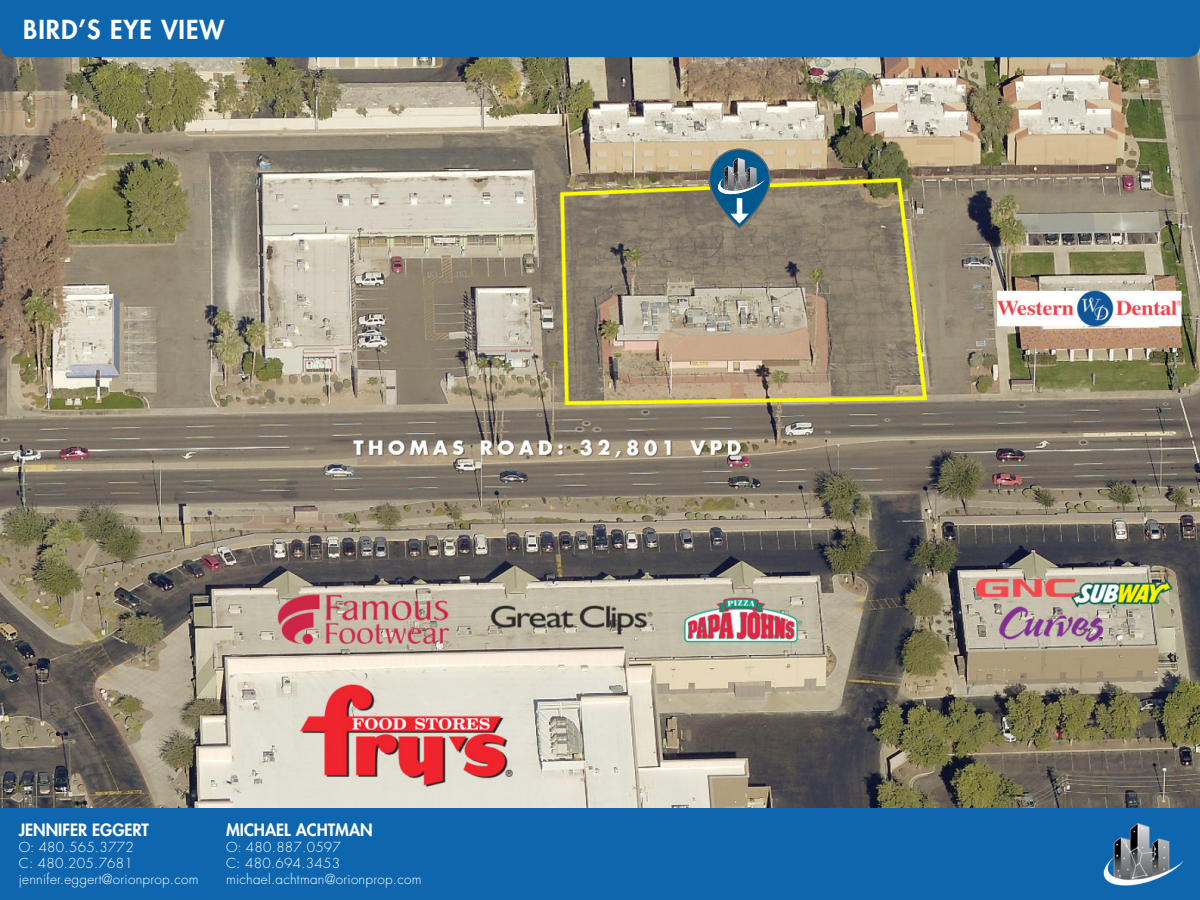
<style>
.page{position:relative;width:1200px;height:900px;background:#fff}
.page>*{position:absolute;margin:0;border:0;box-sizing:border-box;transform-origin:0 0}
.t1{font:800 25.5px "Futura Std";letter-spacing:.04em;color:#fff}
.t2{font:800 16.5px "Futura Std";color:#fff}
.t3{font:300 13.5px/16.2px "Futura Std";letter-spacing:.02em;color:#fff}
</style>
<div class="page">
<img style="left:0;top:57px;width:1200px;height:751px">
<div style="left:0;top:0;width:1200px;height:57px;background:#0e67ae"></div>
<svg style="left:709px;top:149px;width:61px;height:79px"></svg>
<div style="left:709px;top:149px;width:61px;height:80px;border:1px solid #6c6d70;border-radius:30px"></div>
<svg style="left:717px;top:158px;width:48px;height:66px;background:#507990"></svg>
<div style="left:0;top:808px;width:1200px;height:92px;background:#0e67ae"></div>
<img style="left:1103px;top:823px;width:80px;height:63px">
<p class="t1" style="left:23px;top:14px;width:203px">BIRD’S EYE VIEW</p>
<p class="t2" style="left:19px;top:819px;width:132px">JENNIFER EGGERT</p>
<p class="t3" style="left:19px;top:839px;width:116px">O: 480.565.3772<br>C: 480.205.7681</p>
<p class="t3" style="left:19px;top:872px;width:181px">jennifer.eggert@orionprop.com</p>
<p class="t2" style="left:226px;top:819px;width:148px">MICHAEL ACHTMAN</p>
<p class="t3" style="left:226px;top:839px;width:116px">O: 480.887.0597<br>C: 480.694.3453</p>
<p class="t3" style="left:226px;top:872px;width:197px">michael.achtman@orionprop.com</p>
</div>
